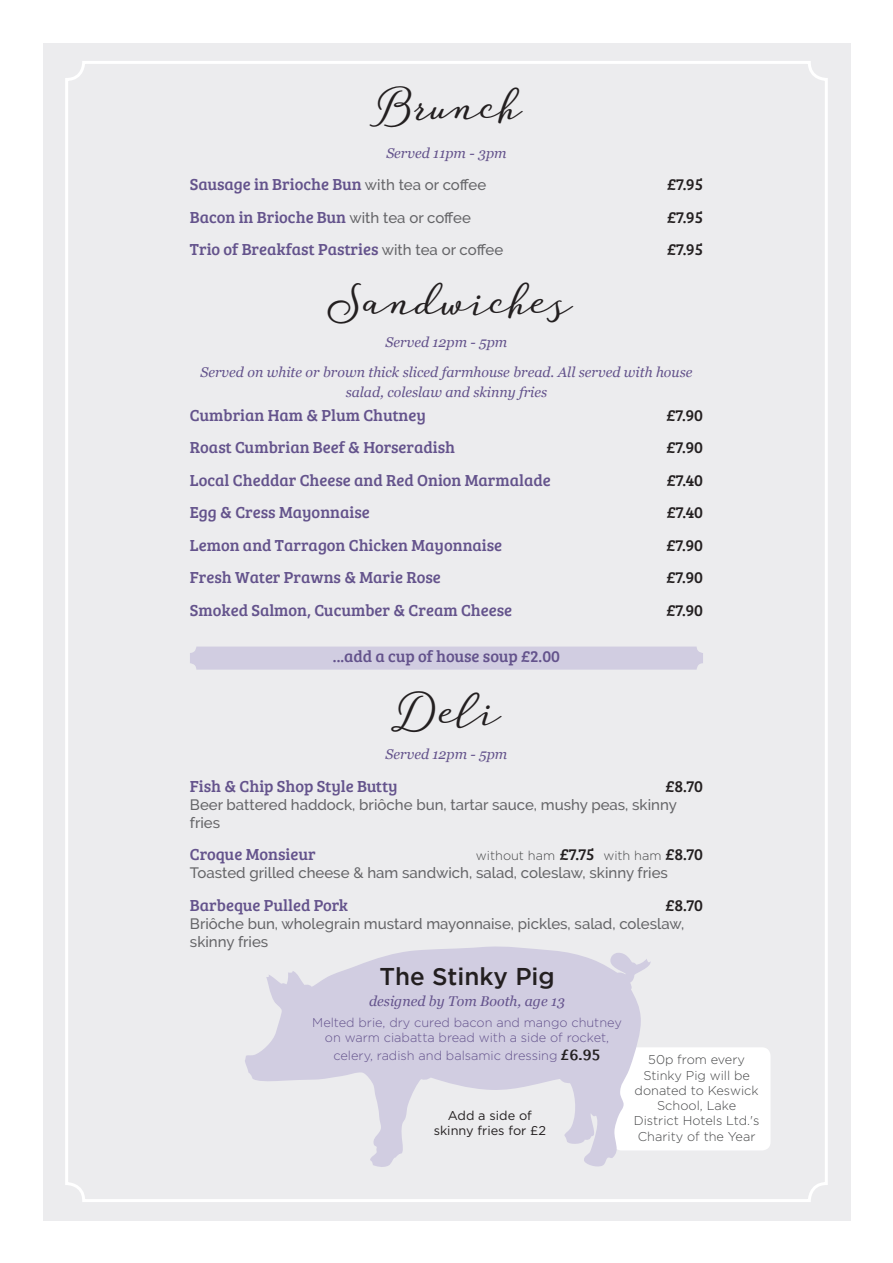
<style>
.page{position:relative;width:893px;height:1263px;background:#fff}
.page>*{position:absolute;margin:0;border:0;box-sizing:border-box;transform-origin:0 0}
.t1{font:700 34.05px "Guess";color:#231f20}
.t2{font:500 24.3px "Gotham";color:#231f20}
.t3{font:16.5px "Bree Serif";color:#64538c}
.t4{font:16.5px "Bree Serif";color:#231f20}
.t5{font:500 15px/18px "Raleway";color:#656568}
.t6{font:italic 14.1px/29.7px "Georgia";color:#64538c;text-align:center}
.t7{font:300 12.75px/15.3px "Gotham";color:#464748;text-align:center}
.t8{font:300 12.75px/15.3px "Gotham";color:#64538c;text-align:center}
.t9{font:12.75px/15.3px "Gotham";color:#231f20;text-align:center}
.s1{font-family:"Raleway";font-weight:500;font-size:15px;color:#656568}
.s2{font-family:"Bree Serif";font-weight:400;font-size:16.5px;color:#231f20}
.s3{font-family:"Thonburi";font-weight:700;font-size:13.5px;color:#231f20}
</style>
<div class="page">
<div style="left:43px;top:43px;width:807px;height:1177px;background:#ececee"></div>
<div style="left:190px;top:646px;width:513px;height:24px;background:#d1cde1;border-radius:6px"></div>
<div style="left:613px;top:1047px;width:157px;height:103px;background:#fff;border-radius:9px"></div>
<svg style="left:245px;top:946px;width:406px;height:221px;fill:#d1cde1"></svg>
<h1 class="t1" style="left:374px;top:83px;width:147px">Brunch</h1>
<p class="t6" style="left:386px;top:137px;width:122px">Served 11pm - 3pm</p>
<p class="t3" style="left:190px;top:172px;width:298px">Sausage in Brioche Bun <span class="s1">with tea or coffee</span></p>
<p class="t4" style="left:667px;top:172px;width:38px">£7.95</p>
<p class="t3" style="left:190px;top:205px;width:282px">Bacon in Brioche Bun <span class="s1">with tea or coffee</span></p>
<p class="t4" style="left:667px;top:205px;width:38px">£7.95</p>
<p class="t3" style="left:190px;top:238px;width:315px">Trio of Breakfast Pastries <span class="s1">with tea or coffee</span></p>
<p class="t4" style="left:667px;top:238px;width:38px">£7.95</p>
<h1 class="t1" style="left:323px;top:278px;width:248px">Sandwiches</h1>
<p class="t6" style="left:200px;top:327px;width:493px">Served 12pm - 5pm<br>Served on white or brown thick sliced farmhouse bread. All served with house</p>
<p class="t6" style="left:346px;top:376px;width:203px">salad, coleslaw and skinny fries</p>
<p class="t3" style="left:190px;top:403px;width:238px">Cumbrian Ham &amp; Plum Chutney</p>
<p class="t4" style="left:666px;top:403px;width:38px">£7.90</p>
<p class="t3" style="left:190px;top:435px;width:267px">Roast Cumbrian Beef &amp; Horseradish</p>
<p class="t4" style="left:666px;top:435px;width:38px">£7.90</p>
<p class="t3" style="left:190px;top:468px;width:362px">Local Cheddar Cheese and Red Onion Marmalade</p>
<p class="t4" style="left:667px;top:468px;width:38px">£7.40</p>
<p class="t3" style="left:190px;top:500px;width:181px">Egg &amp; Cress Mayonnaise</p>
<p class="t4" style="left:667px;top:500px;width:38px">£7.40</p>
<p class="t3" style="left:190px;top:533px;width:314px">Lemon and Tarragon Chicken Mayonnaise</p>
<p class="t4" style="left:666px;top:533px;width:38px">£7.90</p>
<p class="t3" style="left:190px;top:566px;width:252px">Fresh Water Prawns &amp; Marie Rose</p>
<p class="t4" style="left:666px;top:566px;width:38px">£7.90</p>
<p class="t3" style="left:190px;top:598px;width:324px">Smoked Salmon, Cucumber &amp; Cream Cheese</p>
<p class="t4" style="left:666px;top:598px;width:38px">£7.90</p>
<p class="t3" style="left:333px;top:644px;width:229px">...add a cup of house soup £2.00</p>
<h1 class="t1" style="left:395px;top:688px;width:105px">Deli</h1>
<p class="t6" style="left:386px;top:739px;width:123px">Served 12pm - 5pm</p>
<p class="t3" style="left:190px;top:774px;width:209px">Fish &amp; Chip Shop Style Butty</p>
<p class="t4" style="left:665px;top:774px;width:39px">£8.70</p>
<p class="t5" style="left:190px;top:795px;width:488px">Beer battered haddock, briôche bun, tartar sauce, mushy peas, skinny fries</p>
<p class="t3" style="left:190px;top:842px;width:127px">Croque Monsieur</p>
<p class="t7" style="left:476px;top:848px;width:229px">without ham <span class="s2">£7.75</span> with ham <span class="s2">£8.70</span></p>
<p class="t5" style="left:190px;top:864px;width:479px">Toasted grilled cheese &amp; ham sandwich, salad, coleslaw, skinny fries</p>
<p class="t3" style="left:190px;top:893px;width:160px">Barbeque Pulled Pork</p>
<p class="t4" style="left:665px;top:893px;width:39px">£8.70</p>
<p class="t5" style="left:190px;top:914px;width:496px">Briôche bun, wholegrain mustard mayonnaise, pickles, salad, coleslaw, skinny fries</p>
<h2 class="t2" style="left:379px;top:963px;width:177px">The Stinky Pig</h2>
<p class="t6" style="left:369px;top:986px;width:197px">designed by Tom Booth, age 13</p>
<p class="t8" style="left:312px;top:1014px;width:311px">Melted brie, dry cured bacon and mango chutney on warm ciabatta bread with a side of rocket,</p>
<p class="t8" style="left:333px;top:1048px;width:269px">celery, radish and balsamic dressing <span class="s3">£6.95</span></p>
<p class="t7" style="left:634px;top:1052px;width:127px">50p from every<br>Stinky Pig will be donated to Keswick<br>School, Lake<br>District Hotels Ltd.'s<br>Charity of the Year</p>
<p class="t9" style="left:434px;top:1107px;width:114px">Add a side of skinny fries for £2</p>
</div>
